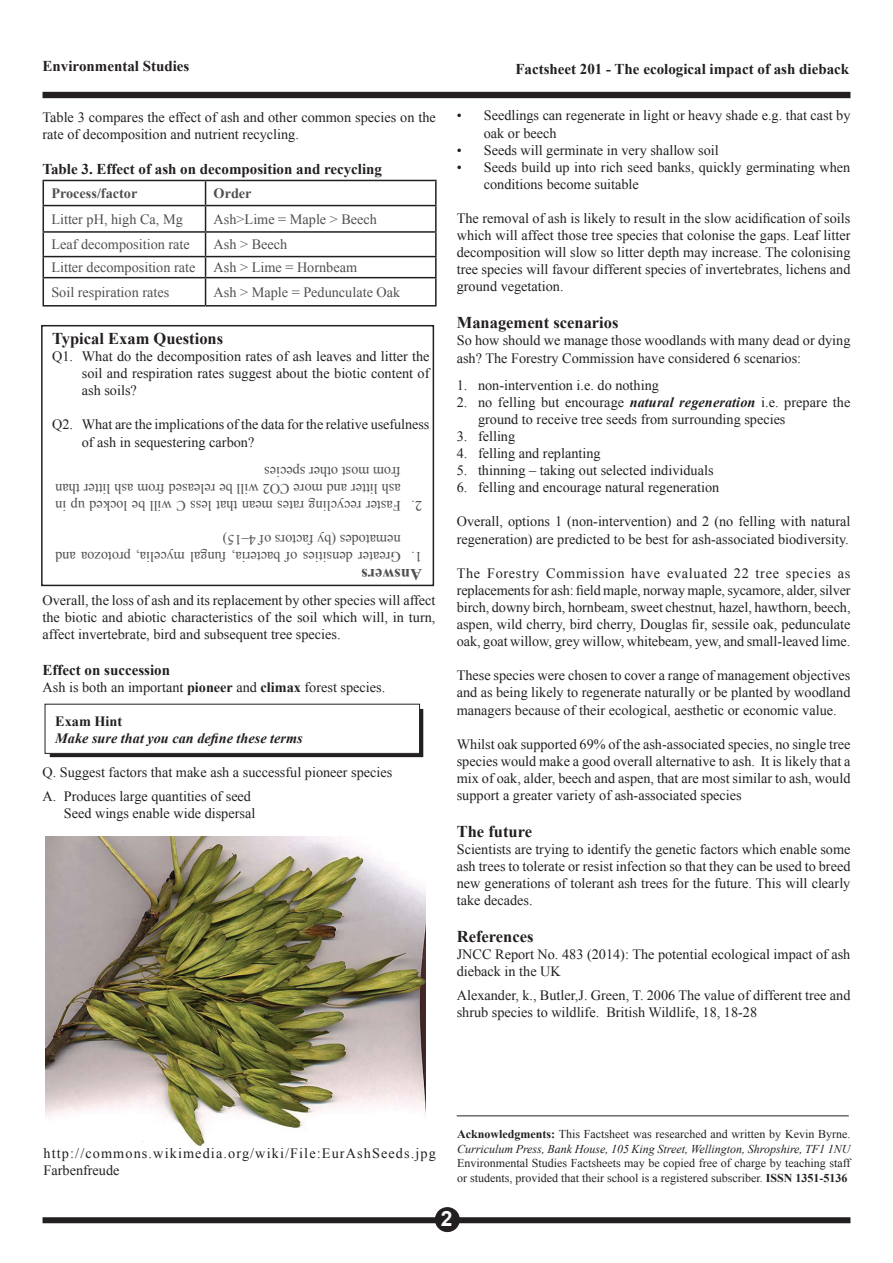
<style>
.page{position:relative;width:893px;height:1263px;background:#fff}
.page>*{position:absolute;margin:0;border:0;box-sizing:border-box;transform-origin:0 0}
.t1{font:700 21px "Arial";color:#fff}
.t2{font:700 16.5px "Times New Roman";color:#231f20}
.t3{font:700 16.5px "Times New Roman";color:#504f4f}
.t4{font:700 15px "Times New Roman";color:#231f20}
.t5{font:14.25px/17.1px "Times New Roman";color:#231f20}
.t6{font:14.25px/17.1px "Times New Roman";color:#504f4f}
.t7{font:14.25px/17.1px "Times New Roman";letter-spacing:.08em;color:#231f20}
.t8{font:italic 700 14.25px "Times New Roman";color:#231f20}
.t9{font:700 14.25px "Times New Roman";color:#504f4f}
.t10{font:700 14.25px "Times New Roman";color:#231f20}
.t11{font:12px/14.4px "Times New Roman";color:#231f20}
.t12{font:italic 12px/14.4px "Times New Roman";color:#231f20}
.s1{font-weight:700;font-style:italic}
.s2{font-weight:700}
.s3{font-weight:700;font-style:normal}
.s4{font-style:normal}
</style>
<div class="page">
<div style="left:49px;top:708px;width:375px;height:50px;background:#231f20"></div>
<div style="left:49px;top:708px;width:375px;height:50px;border:1px solid #fff"></div>
<div style="left:45px;top:704px;width:375px;height:49px;background:#fff"></div>
<div style="left:45px;top:704px;width:375px;height:50px;border:1px solid #231f20"></div>
<div style="left:43px;top:92px;width:807px;height:6px;border:2px solid #231f20"></div>
<div style="left:43px;top:1217px;width:807px;height:6px;background:#231f20"></div>
<div style="left:435px;top:1208px;width:24px;height:23px;background:#231f20;border-radius:50%"></div>
<div style="left:435px;top:1207px;width:25px;height:25px;border:1px solid #231f20;border-radius:50%"></div>
<hr style="left:43px;top:180px;width:163px;height:1px;background:#231f20">
<hr style="left:206px;top:180px;width:231px;height:1px;background:#231f20">
<hr style="left:435px;top:181px;width:2px;height:24px;background:#231f20">
<hr style="left:43px;top:205px;width:163px;height:1px;background:#231f20">
<hr style="left:206px;top:205px;width:231px;height:1px;background:#231f20">
<hr style="left:435px;top:206px;width:2px;height:25px;background:#231f20">
<hr style="left:43px;top:231px;width:163px;height:2px;background:#231f20">
<hr style="left:206px;top:231px;width:231px;height:2px;background:#231f20">
<hr style="left:435px;top:233px;width:2px;height:23px;background:#231f20">
<hr style="left:43px;top:256px;width:163px;height:1px;background:#231f20">
<hr style="left:206px;top:256px;width:231px;height:1px;background:#231f20">
<hr style="left:435px;top:257px;width:2px;height:20px;background:#231f20">
<hr style="left:43px;top:277px;width:163px;height:1px;background:#231f20">
<svg style="left:43px;top:181px;width:1px;height:124px"></svg>
<hr style="left:206px;top:277px;width:231px;height:1px;background:#231f20">
<svg style="left:205px;top:181px;width:1px;height:124px"></svg>
<hr style="left:435px;top:278px;width:2px;height:27px;background:#231f20">
<hr style="left:43px;top:305px;width:163px;height:2px;background:#231f20">
<hr style="left:206px;top:305px;width:231px;height:2px;background:#231f20">
<div style="left:41px;top:325px;width:393px;height:261px;border:2px solid #231f20"></div>
<img style="left:45px;top:837px;width:380px;height:308px">
<hr style="left:457px;top:1115px;width:392px;height:1px;background:#231f20">
<p class="t4" style="left:43px;top:56px;width:148px">Environmental Studies</p>
<p class="t4" style="left:515px;top:59px;width:335px">Factsheet 201 - The ecological impact of ash dieback</p>
<p class="t5" style="left:43px;top:108px;width:395px">Table 3 compares the effect of ash and other common species on the rate of decomposition and nutrient recycling.</p>
<p class="t4" style="left:43px;top:158px;width:341px">Table 3. Effect of ash on decomposition and recycling</p>
<p class="t9" style="left:51px;top:183px;width:87px">Process/factor</p>
<p class="t9" style="left:214px;top:183px;width:39px">Order</p>
<p class="t6" style="left:51px;top:210px;width:133px">Litter pH, high Ca, Mg</p>
<p class="t6" style="left:214px;top:210px;width:165px">Ash&gt;Lime = Maple &gt; Beech</p>
<p class="t6" style="left:51px;top:236px;width:140px">Leaf decomposition rate</p>
<p class="t6" style="left:214px;top:236px;width:75px">Ash &gt; Beech</p>
<p class="t6" style="left:51px;top:259px;width:146px">Litter decomposition rate</p>
<p class="t6" style="left:214px;top:259px;width:145px">Ash &gt; Lime = Hornbeam</p>
<p class="t6" style="left:51px;top:283px;width:119px">Soil respiration rates</p>
<p class="t6" style="left:214px;top:283px;width:188px">Ash &gt; Maple = Pedunculate Oak</p>
<p class="t5" style="left:484px;top:107px;width:368px;text-indent:-27px">• Seedlings can regenerate in light or heavy shade e.g. that cast by oak or beech</p>
<p class="t5" style="left:457px;top:141px;width:264px">• Seeds will germinate in very shallow soil</p>
<p class="t5" style="left:484px;top:158px;width:368px;text-indent:-27px">• Seeds build up into rich seed banks, quickly germinating when conditions become suitable</p>
<p class="t5" style="left:457px;top:209px;width:395px;text-align:justify">The removal of ash is likely to result in the slow acidification of soils which will affect those tree species that colonise the gaps. Leaf litter decomposition will slow so litter depth may increase. The colonising tree species will favour different species of invertebrates, lichens and ground vegetation.</p>
<p class="t2" style="left:457px;top:311px;width:163px">Management scenarios</p>
<p class="t5" style="left:457px;top:332px;width:395px">So how should we manage those woodlands with many dead or dying ash? The Forestry Commission have considered 6 scenarios:</p>
<p class="t5" style="left:457px;top:376px;width:204px">1. non-intervention i.e. do nothing</p>
<p class="t5" style="left:478px;top:393px;width:374px;text-indent:-21px">2. no felling but encourage <span class="s1">natural regeneration</span> i.e. prepare the ground to receive tree seeds from surrounding species</p>
<p class="t5" style="left:457px;top:427px;width:60px">3. felling</p>
<p class="t5" style="left:457px;top:444px;width:145px">4. felling and replanting</p>
<p class="t5" style="left:457px;top:461px;width:258px">5. thinning – taking out selected individuals</p>
<p class="t5" style="left:457px;top:479px;width:264px">6. felling and encourage natural regeneration</p>
<p class="t5" style="left:457px;top:513px;width:395px">Overall, options 1 (non-intervention) and 2 (no felling with natural regeneration) are predicted to be best for ash-associated biodiversity.</p>
<p class="t5" style="left:457px;top:564px;width:395px;text-align:justify">The Forestry Commission have evaluated 22 tree species as replacements for ash: field maple, norway maple, sycamore, alder, silver birch, downy birch, hornbeam, sweet chestnut, hazel, hawthorn, beech, aspen, wild cherry, bird cherry, Douglas fir, sessile oak, pedunculate oak, goat willow, grey willow, whitebeam, yew, and small-leaved lime.</p>
<p class="t5" style="left:457px;top:667px;width:395px;text-align:justify">These species were chosen to cover a range of management objectives and as being likely to regenerate naturally or be planted by woodland managers because of their ecological, aesthetic or economic value.</p>
<p class="t5" style="left:457px;top:735px;width:395px;text-align:justify">Whilst oak supported 69% of the ash-associated species, no single tree species would make a good overall alternative to ash. It is likely that a mix of oak, alder, beech and aspen, that are most similar to ash, would support a greater variety of ash-associated species</p>
<p class="t2" style="left:457px;top:820px;width:77px">The future</p>
<p class="t5" style="left:457px;top:840px;width:395px;text-align:justify">Scientists are trying to identify the genetic factors which enable some ash trees to tolerate or resist infection so that they can be used to breed new generations of tolerant ash trees for the future. This will clearly take decades.</p>
<p class="t2" style="left:457px;top:925px;width:78px">References</p>
<p class="t5" style="left:457px;top:946px;width:395px">JNCC Report No. 483 (2014): The potential ecological impact of ash dieback in the UK</p>
<p class="t5" style="left:457px;top:986px;width:395px">Alexander, k., Butler,J. Green, T. 2006 The value of different tree and shrub species to wildlife. British Wildlife, 18, 18-28</p>
<p class="t2" style="left:52px;top:327px;width:173px">Typical Exam Questions</p>
<p class="t5" style="left:82px;top:347px;width:349px;text-align:justify;text-indent:-30px">Q1. What do the decomposition rates of ash leaves and litter the soil and respiration rates suggest about the biotic content of ash soils?</p>
<p class="t5" style="left:82px;top:416px;width:349px;text-indent:-30px">Q2. What are the implications of the data for the relative usefulness of ash in sequestering carbon?</p>
<p class="t6" style="left:401px;top:497px;width:347px;rotate:-180deg">ash litter and more CO2 will be released from ash litter than from most other species</p>
<p class="t6" style="left:401px;top:514px;width:347px;rotate:-180deg">Faster recycling rates mean that less C will be locked up in</p>
<p class="t6" style="left:422px;top:514px;width:12px;rotate:-180deg">2.</p>
<p class="t6" style="left:401px;top:549px;width:180px;rotate:-180deg">nematodes (by factors of 4–15)</p>
<p class="t6" style="left:401px;top:566px;width:347px;rotate:-180deg">Greater densities of bacteria, fungal mycelia, protozoa and</p>
<p class="t6" style="left:422px;top:566px;width:12px;rotate:-180deg">1.</p>
<p class="t3" style="left:422px;top:586px;width:62px;rotate:-180deg">Answers</p>
<p class="t5" style="left:43px;top:592px;width:394px;text-align:justify">Overall, the loss of ash and its replacement by other species will affect the biotic and abiotic characteristics of the soil which will, in turn, affect invertebrate, bird and subsequent tree species.</p>
<p class="t4" style="left:43px;top:659px;width:129px">Effect on succession</p>
<p class="t5" style="left:43px;top:678px;width:344px">Ash is both an important <span class="s2">pioneer</span> and <span class="s2">climax</span> forest species.</p>
<p class="t10" style="left:55px;top:711px;width:68px">Exam Hint</p>
<p class="t8" style="left:55px;top:728px;width:249px">Make sure that you can define these terms</p>
<p class="t5" style="left:43px;top:760px;width:351px;line-height:23.4px">Q. Suggest factors that make ash a successful pioneer species<br>A. Produces large quantities of seed</p>
<p class="t5" style="left:64px;top:804px;width:193px">Seed wings enable wide dispersal</p>
<p class="t7" style="left:44px;top:1144px;width:394px">http://commons.wikimedia.org/wiki/File:EurAshSeeds.jpg<br>Farbenfreude</p>
<p class="t12" style="left:457px;top:1127px;width:395px"><span class="s3">Acknowledgments:</span> <span class="s4">This Factsheet was researched and written by Kevin Byrne.<br></span>Curriculum Press, Bank House, 105 King Street, Wellington, Shropshire, TF1 1NU</p>
<p class="t11" style="left:457px;top:1156px;width:395px">Environmental Studies Factsheets may be copied free of charge by teaching staff or students, provided that their school is a registered subscriber. <span class="s2">ISSN 1351-5136</span></p>
<h1 class="t1" style="left:441px;top:1204px;width:13px">2</h1>
</div>
